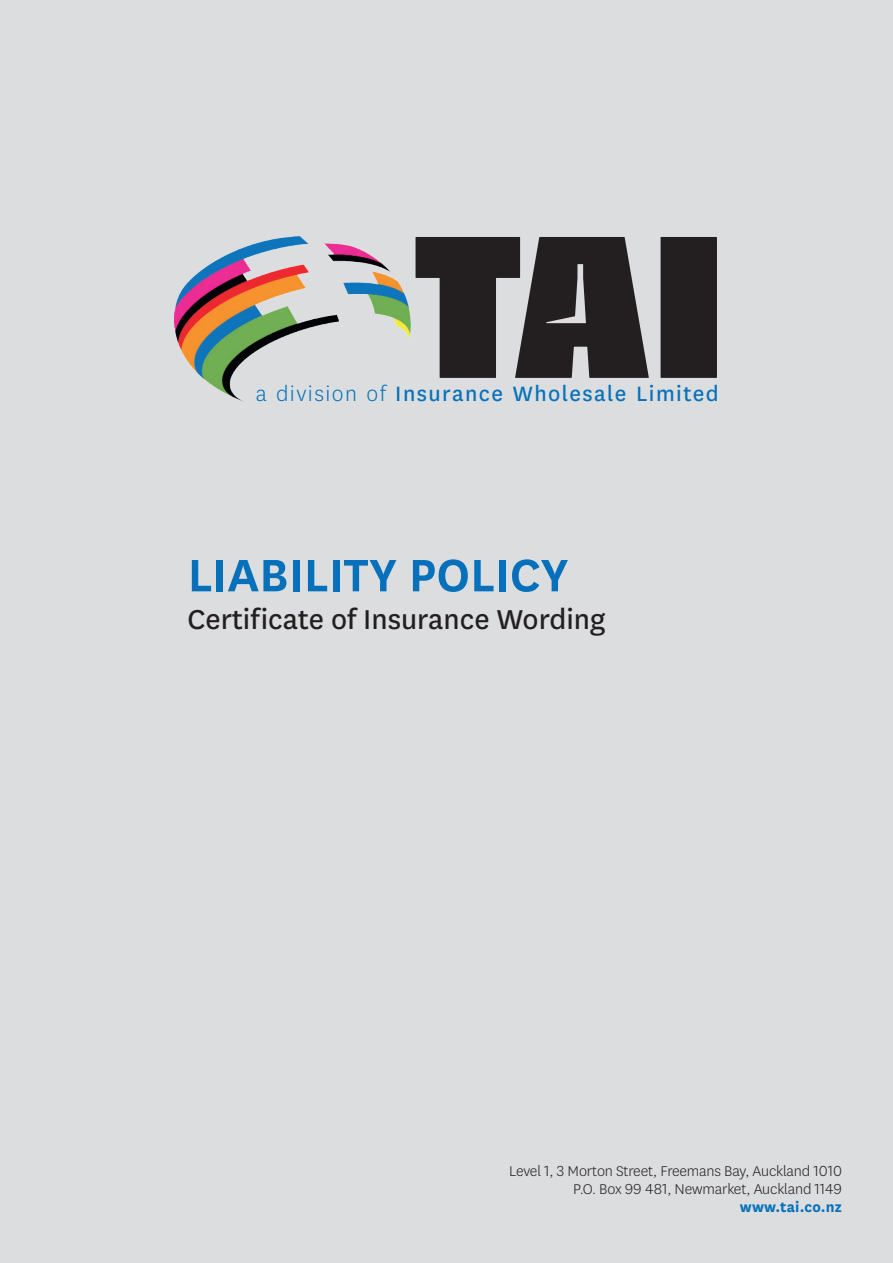
<style>
.page{position:relative;width:893px;height:1263px;background:#dcdddf}
.page>*{position:absolute;margin:0;border:0;box-sizing:border-box;transform-origin:0 0}
.t1{font:600 53.25px "National";color:#0671ba}
.t2{font:31.95px "National";color:#231f20}
.t3{font:24.3px "National";letter-spacing:.06em;color:#0671ba}
.t4{font:300 16.5px/18px "National";letter-spacing:-.01em;color:#231f20;text-align:right}
.s1{font-weight:300}
.s2{font-family:"National 2";font-size:15px}
.s3{font-weight:700;color:#0671ba}
</style>
<div class="page">
<img style="left:175px;top:237px;width:236px;height:164px">
<svg style="left:416px;top:237px;width:301px;height:141px"></svg>
<h3 class="t3" style="left:256px;top:377px;width:465px"><span class="s1">a division of</span> Insurance Wholesale Limited</h3>
<h1 class="t1" style="left:188px;top:538px;width:382px">LIABILITY POLICY</h1>
<h2 class="t2" style="left:188px;top:598px;width:419px">Certificate of Insurance Wording</h2>
<p class="t4" style="left:509px;top:1161px;width:334px">Level <span class="s2">1</span>, <span class="s2">3</span> Morton Street, Freemans Bay, Auckland <span class="s2">1010<br></span>P.O. Box <span class="s2">99 481</span>, Newmarket, Auckland <span class="s2">1149 </span><span class="s3">www.tai.co.nz</span></p>
</div>
